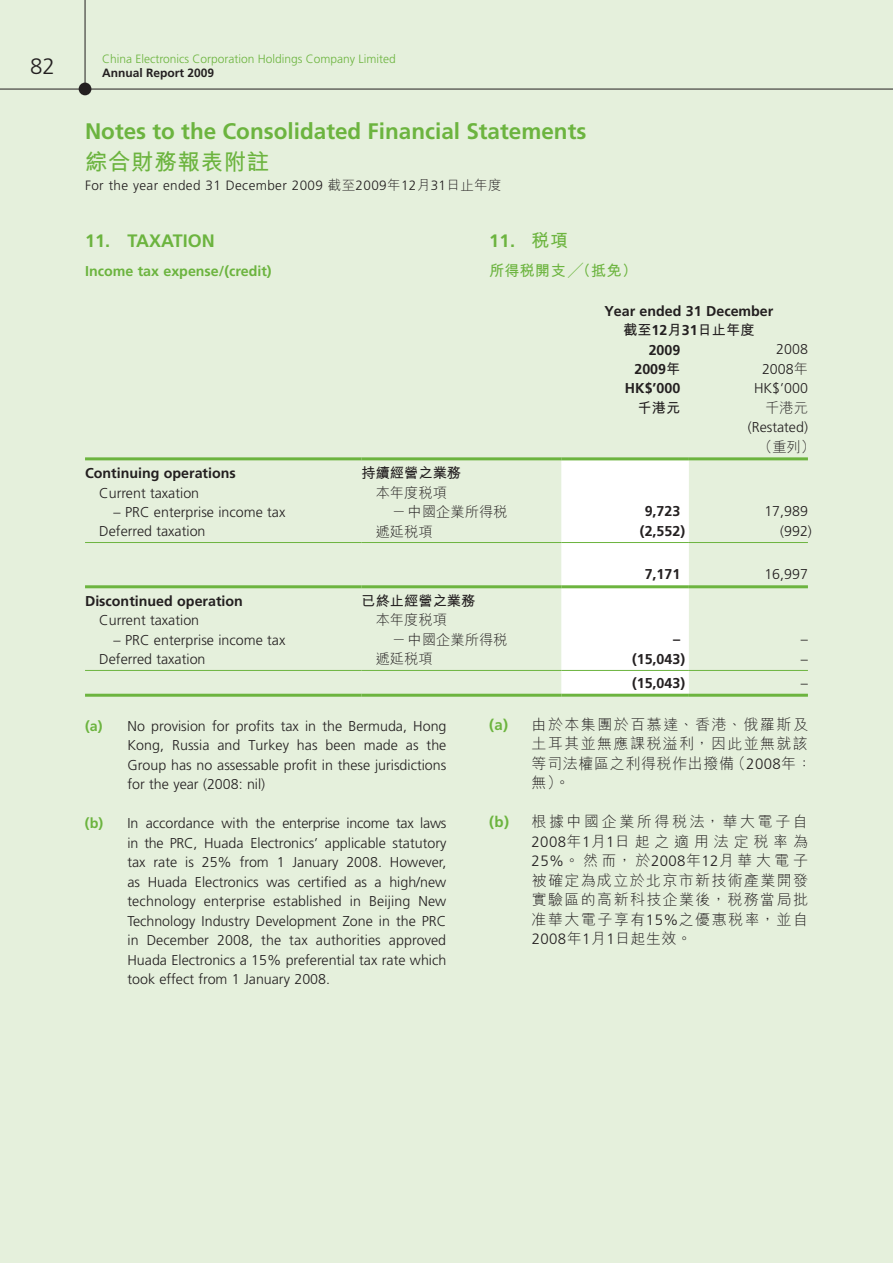
<style>
.page{position:relative;width:893px;height:1263px;background:#e5f0dc}
.page>*{position:absolute;margin:0;border:0;box-sizing:border-box;transform-origin:0 0}
.t1{font:700 22.5px "Frutiger LT Std";color:#6cb43f}
.t2{font:700 22.5px "M Hei HK";letter-spacing:.03em;color:#6cb43f}
.t3{font:300 22.35px "Frutiger LT Std";color:#231f20}
.t4{font:700 18px "Frutiger LT Std";color:#6cb43f}
.t5{font:300 15px/19.5px "M Hei HK";letter-spacing:.095em;color:#231f20}
.t6{font:700 15px "M Hei HK";letter-spacing:.03em;color:#6cb43f}
.t7{font:300 14.25px/19.5px "Frutiger LT Std";color:#231f20;text-align:justify}
.t8{font:700 14.25px "Frutiger LT Std";color:#231f20}
.t9{font:300 14.25px/19.5px "M Hei HK";color:#231f20}
.t10{font:700 14.25px "M Hei HK";color:#231f20}
.t11{font:700 14.25px "Frutiger LT Std";color:#6cb43f}
.t12{font:300 13.5px "Frutiger LT Std";letter-spacing:.03em;color:#231f20}
.t13{font:300 12px "Frutiger LT Std";color:#6cb43f}
.t14{font:700 12px "Frutiger LT Std";color:#231f20}
.s1{font-family:"M Hei HK"}
.s2{font-family:"M Sung HK";font-weight:300}
.s3{font-family:"Frutiger LT Std"}
.s4{font-weight:700;color:#6cb43f}
.s5{font-family:"Frutiger LT Std";font-weight:700;color:#6cb43f}
</style>
<div class="page">
<hr style="left:0;top:89px;width:893px;height:1px;background:#231f20">
<hr style="left:85px;top:0;width:1px;height:89px;background:#231f20">
<div style="left:79px;top:83px;width:12px;height:12px;background:#231f20;border-radius:50%"></div>
<div style="left:561px;top:460px;width:128px;height:234px;background:#fff"></div>
<hr style="left:85px;top:457px;width:276px;height:3px;background:#6cb43f">
<hr style="left:361px;top:457px;width:200px;height:3px;background:#6cb43f">
<hr style="left:561px;top:457px;width:128px;height:3px;background:#6cb43f">
<hr style="left:689px;top:457px;width:119px;height:3px;background:#6cb43f">
<hr style="left:85px;top:542px;width:276px;height:1px;background:#6cb43f">
<hr style="left:361px;top:542px;width:200px;height:1px;background:#6cb43f">
<hr style="left:561px;top:542px;width:128px;height:1px;background:#6cb43f">
<hr style="left:689px;top:542px;width:119px;height:1px;background:#6cb43f">
<hr style="left:85px;top:585px;width:276px;height:3px;background:#6cb43f">
<hr style="left:361px;top:585px;width:200px;height:3px;background:#6cb43f">
<hr style="left:561px;top:585px;width:128px;height:3px;background:#6cb43f">
<hr style="left:689px;top:585px;width:119px;height:3px;background:#6cb43f">
<hr style="left:85px;top:670px;width:276px;height:1px;background:#6cb43f">
<hr style="left:361px;top:670px;width:200px;height:1px;background:#6cb43f">
<hr style="left:561px;top:670px;width:128px;height:1px;background:#6cb43f">
<hr style="left:689px;top:670px;width:119px;height:1px;background:#6cb43f">
<hr style="left:85px;top:694px;width:276px;height:3px;background:#6cb43f">
<hr style="left:361px;top:694px;width:200px;height:3px;background:#6cb43f">
<hr style="left:561px;top:694px;width:128px;height:3px;background:#6cb43f">
<hr style="left:689px;top:694px;width:119px;height:3px;background:#6cb43f">
<h2 class="t3" style="left:30px;top:53px;width:26px">82</h2>
<p class="t13" style="left:102px;top:52px;width:295px">China Electronics Corporation Holdings Company Limited</p>
<p class="t14" style="left:102px;top:66px;width:114px">Annual Report 2009</p>
<h1 class="t1" style="left:85px;top:118px;width:503px">Notes to the Consolidated Financial Statements</h1>
<h1 class="t2" style="left:85px;top:145px;width:186px">綜合財務報表附註</h1>
<p class="t12" style="left:85px;top:177px;width:418px">For the year ended 31 December 2009 <span class="s1">截至</span>2009<span class="s1">年</span>12<span class="s1">月</span>31<span class="s1">日止年度</span></p>
<p class="t4" style="left:489px;top:231px;width:81px">11. <span class="s1">稅項</span></p>
<p class="t6" style="left:489px;top:259px;width:150px">所得稅開支<span class="s2">╱</span>（抵免）</p>
<p class="t4" style="left:85px;top:231px;width:39px">11. Taxa</p>
<p class="t4" style="left:173px;top:231px;width:41px">tion</p>
<p class="t11" style="left:85px;top:263px;width:188px">Income tax expense/(credit)</p>
<p class="t8" style="left:85px;top:465px;width:152px">Continuing operations</p>
<p class="t10" style="left:361px;top:462px;width:101px">持續經營之業務</p>
<p class="t7" style="left:99px;top:483px;width:101px">Current taxation</p>
<p class="t7" style="left:114px;top:503px;width:173px">– PRC enterprise income tax</p>
<p class="t9" style="left:392px;top:482px;width:117px;text-indent:-16px">本年度稅項<br>－中國企業所得稅</p>
<p class="t8" style="left:604px;top:302px;width:171px">year ended 31 December</p>
<p class="t10" style="left:623px;top:320px;width:133px">截至<span class="s3">12</span>月<span class="s3">31</span>日止年度</p>
<p class="t8" style="left:649px;top:341px;width:33px">2009</p>
<p class="t7" style="left:776px;top:340px;width:33px">2008</p>
<p class="t8" style="left:634px;top:361px;width:47px">2009<span class="s1">年</span></p>
<p class="t7" style="left:762px;top:360px;width:47px">2008<span class="s1">年</span></p>
<p class="t8" style="left:625px;top:380px;width:57px">HK$’000</p>
<p class="t7" style="left:754px;top:379px;width:55px">HK$’000</p>
<p class="t10" style="left:638px;top:397px;width:44px">千港元</p>
<p class="t9" style="left:765px;top:398px;width:44px">千港元</p>
<p class="t7" style="left:748px;top:418px;width:62px">(Restated)</p>
<p class="t9" style="left:758px;top:437px;width:59px">（重列）</p>
<p class="t8" style="left:645px;top:503px;width:37px">9,723</p>
<p class="t7" style="left:764px;top:502px;width:45px">17,989</p>
<p class="t7" style="left:99px;top:521px;width:108px">Deferred taxation</p>
<p class="t9" style="left:376px;top:521px;width:58px">遞延稅項</p>
<p class="t8" style="left:640px;top:523px;width:47px">(2,552)</p>
<p class="t7" style="left:780px;top:521px;width:33px">(992)</p>
<p class="t8" style="left:645px;top:566px;width:37px">7,171</p>
<p class="t7" style="left:764px;top:565px;width:45px">16,997</p>
<p class="t8" style="left:85px;top:593px;width:159px">Discontinued operation</p>
<p class="t10" style="left:361px;top:590px;width:115px">已終止經營之業務</p>
<p class="t7" style="left:99px;top:611px;width:101px">Current taxation</p>
<p class="t7" style="left:114px;top:630px;width:173px">– PRC enterprise income tax</p>
<p class="t9" style="left:392px;top:610px;width:117px;text-indent:-16px">本年度稅項<br>－中國企業所得稅</p>
<p class="t8" style="left:673px;top:631px;width:9px">–</p>
<p class="t7" style="left:801px;top:630px;width:9px">–</p>
<p class="t7" style="left:99px;top:649px;width:108px">Deferred taxation</p>
<p class="t9" style="left:376px;top:649px;width:58px">遞延稅項</p>
<p class="t8" style="left:632px;top:650px;width:55px">(15,043)</p>
<p class="t7" style="left:801px;top:649px;width:9px">–</p>
<p class="t8" style="left:632px;top:674px;width:55px">(15,043)</p>
<p class="t7" style="left:801px;top:673px;width:9px">–</p>
<p class="t7" style="left:127px;top:716px;width:321px;text-indent:-42px"><span class="s4">(a)</span> No provision for profits tax in the Bermuda, Hong Kong, Russia and Turkey has been made as the Group has no assessable profit in these jurisdictions for the year (2008: nil)</p>
<p class="t7" style="left:127px;top:814px;width:320px;text-indent:-43px"><span class="s4">(b)</span> In accordance with the enterprise income tax laws in the PRC, Huada Electronics’ applicable statutory tax rate is 25% from 1 January 2008. However, as Huada Electronics was certified as a high/new technology enterprise established in Beijing New Technology Industry Development Zone in the PRC in December 2008, the tax authorities approved Huada Electronics a 15% preferential tax rate which took effect from 1 January 2008.</p>
<p class="t5" style="left:532px;top:714px;width:282px;text-indent:-43px"><span class="s5">(a)</span> 由於本集團於百慕達、香港、俄羅斯及土耳其並無應課稅溢利，因此並無就該等司法權區之利得稅作出撥備（<span class="s3">2008</span>年：無）。</p>
<p class="t5" style="left:532px;top:811px;width:278px;text-align:justify;text-indent:-42px"><span class="s5">(b)</span> 根據中國企業所得稅法，華大電子自<span class="s3">2008</span>年<span class="s3">1</span>月<span class="s3">1</span>日起之適用法定稅率為<span class="s3">25%</span>。然而，於<span class="s3">2008</span>年<span class="s3">12</span>月華大電子被確定為成立於北京市新技術產業開發實驗區的高新科技企業後，稅務當局批准華大電子享有<span class="s3">15%</span>之優惠稅率，並自<span class="s3">2008</span>年<span class="s3">1</span>月<span class="s3">1</span>日起生效。</p>
</div>
